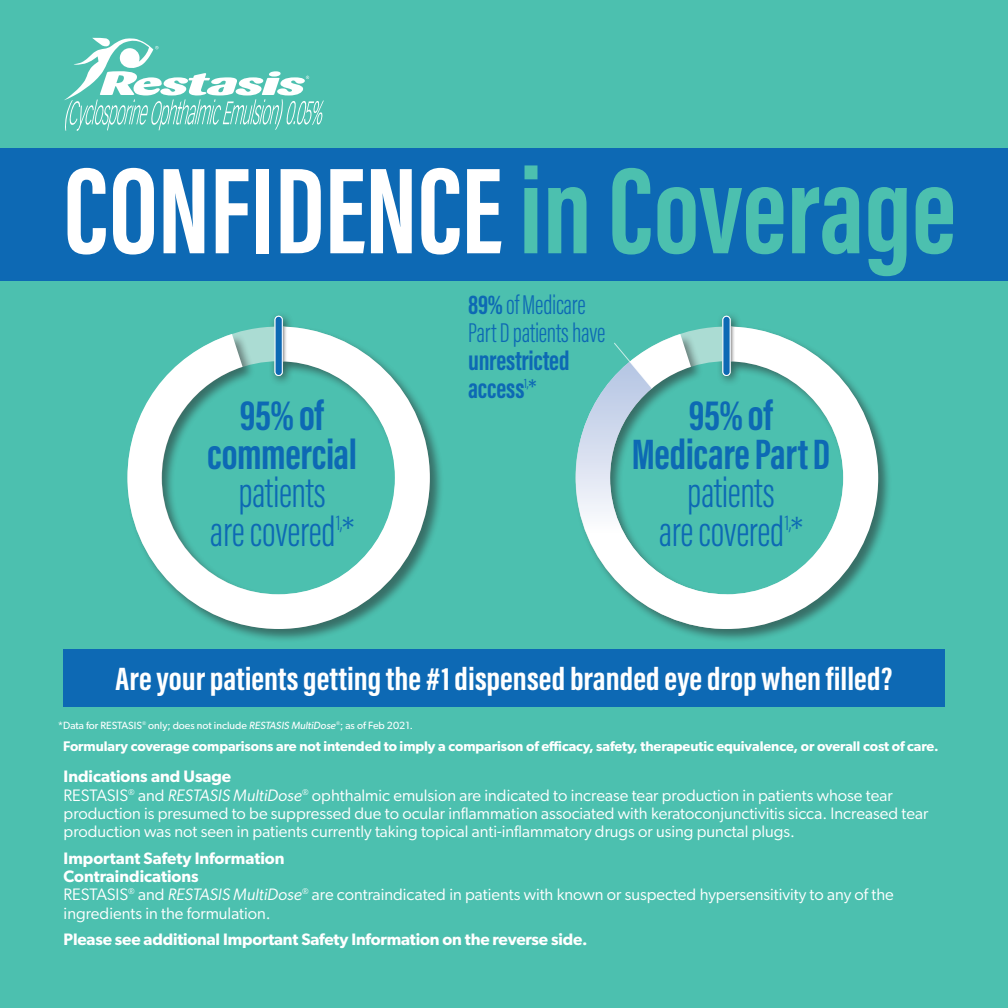
<style>
.page{position:relative;width:1008px;height:1008px;background:#4cc0af}
.page>*{position:absolute;margin:0;border:0;box-sizing:border-box;transform-origin:0 0}
.t1{font:700 126px "Acumin Pro Extra Cond";color:#fff}
.t2{font:700 43.75px/38.5px "Acumin Pro Extra Cond";letter-spacing:-.01em;color:#0d69b4;text-align:center}
.t3{font:300 43.75px/38.5px "Acumin Pro Extra Cond";letter-spacing:-.005em;color:#0d69b4;text-align:center}
.t4{font:700 33.25px "Acumin Pro Extra Cond";color:#fff;scale:1.08 1}
.t5{font:300 28px/28px "Acumin Pro Extra Cond";letter-spacing:-.01em;color:#0d69b4}
.t6{font:16.62px/18.4px "Gibson";color:#fff}
.t7{font:600 16.62px "Gibson";letter-spacing:-.005em;color:#fff}
.t8{font:600 14px "Gibson";letter-spacing:-.005em;color:#fff}
.t9{font:10.5px "Gibson";color:#fff}
.s1{color:#4cc0af}
.s2{font-weight:700}
.s3{font-weight:400}
.s4{font-weight:200}
.s5{font-weight:300}
.s6{font-style:italic}
</style>
<div class="page">
<div style="left:0;top:148px;width:1008px;height:133px;background:#0d69b4"></div>
<div style="left:268px;top:310px;width:26px;height:77px;background:#231f20;opacity:.75"></div>
<div style="left:716px;top:310px;width:26px;height:77px;background:#231f20;opacity:.75"></div>
<div style="left:126px;top:325px;width:318px;height:318px;background:#231f20;opacity:.5"></div>
<svg style="left:127px;top:327px;width:303px;height:302px"></svg>
<div style="left:272px;top:327px;width:15px;height:54px;background:#231f20;opacity:.75"></div>
<div style="left:575px;top:325px;width:317px;height:318px;background:#231f20;opacity:.5"></div>
<svg style="left:730px;top:327px;width:148px;height:302px"></svg>
<div style="left:719px;top:327px;width:16px;height:54px;background:#231f20;opacity:.75"></div>
<svg style="left:576px;top:327px;width:154px;height:302px"></svg>
<div style="left:275px;top:316px;width:7px;height:59px;background:#0d69b4;border-radius:4px"></div>
<div style="left:275px;top:316px;width:8px;height:60px;border:1px solid #fff;border-radius:4px"></div>
<div style="left:723px;top:316px;width:7px;height:59px;background:#0d69b4;border-radius:4px"></div>
<div style="left:723px;top:316px;width:7px;height:60px;border:1px solid #fff;border-radius:4px"></div>
<svg style="left:64px;top:38px;width:260px;height:93px"></svg>
<div style="left:63px;top:650px;width:882px;height:57px;background:#0d69b4"></div>
<p class="t1" style="left:64px;top:133px;width:894px">CONFIDENCE <span class="s1">in Coverage</span></p>
<p class="t5" style="left:468px;top:291px;width:139px"><span class="s2">89%</span> ofMedicare<br>Part D patients have <span class="s2">unrestricted access</span><sup>1,</sup><span class="s3">*</span></p>
<p class="t3" style="left:207px;top:396px;width:151px"><span class="s2">95% of commercial </span>patients<br>are covered<sup>1,</sup><span class="s4">*</span></p>
<p class="t2" style="left:632px;top:396px;width:200px">95% of<br>Medicare Part D <span class="s5">patients<br>are covered</span><sup>1,</sup><span class="s4">*</span></p>
<p class="t4" style="left:116px;top:659px;width:721px">Are your patients getting the #1 dispensed branded eye drop when filled?</p>
<p class="t9" style="left:58px;top:719px;width:357px">*Data for RESTASIS<sup>®</sup> only; does not include <span class="s6">RESTASIS MultiDose</span><sup>®</sup>; as of Feb 2021.</p>
<p class="t8" style="left:63px;top:738px;width:877px">Formulary coverage comparisons are not intended to imply a comparison of efficacy, safety, therapeutic equivalence, or overall cost of care.</p>
<p class="t7" style="left:64px;top:767px;width:169px">Indications and Usage</p>
<p class="t6" style="left:64px;top:785px;width:866px">RESTASIS<sup>®</sup> and <span class="s6">RESTASIS MultiDose</span><sup>®</sup> ophthalmic emulsion are indicated to increase tear production in patients whose tear production is presumed to be suppressed due to ocular inflammation associated with keratoconjunctivitis sicca. Increased tear production was not seen in patients currently taking topical anti-inflammatory drugs or using punctal plugs.</p>
<p class="t7" style="left:64px;top:848px;width:222px">Important Safety Information</p>
<p class="t7" style="left:64px;top:866px;width:137px">Contraindications</p>
<p class="t6" style="left:64px;top:885px;width:832px">RESTASIS<sup>®</sup> and <span class="s6">RESTASIS MultiDose</span><sup>®</sup> are contraindicated in patients with known or suspected hypersensitivity to any of the ingredients in the formulation.</p>
<p class="t7" style="left:64px;top:929px;width:525px">Please see additional Important Safety Information on the reverse side.</p>
</div>
